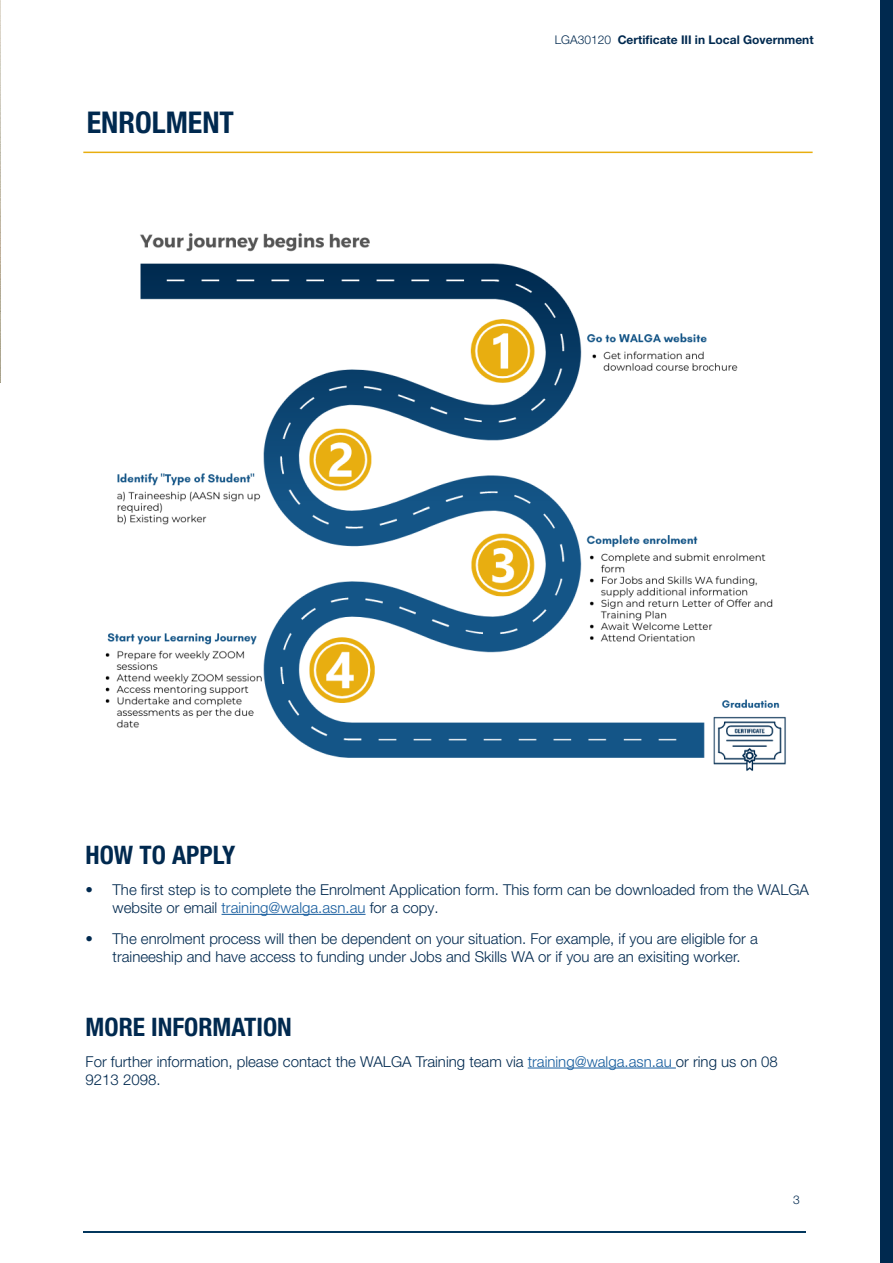
<style>
.page{position:relative;width:893px;height:1263px;background:#fff}
.page>*{position:absolute;margin:0;border:0;box-sizing:border-box;transform-origin:0 0}
.Main_Heading_Blue{font:700 condensed 30px "Helvetica Neue LT Pro";color:#00294f}
.BODY{font:700 condensed 25.5px "Helvetica Neue LT Pro";color:#00294f}
.BODY-2{font:300 15px/18px "Helvetica Neue LT Pro";color:#00294f}
.Main_Heading{font:700 12px "Helvetica Neue LT Pro";color:#00294f}
.t1{font:300 12px "Helvetica Neue LT Pro";color:#00294f}
.s1{font-weight:300}
.s2{color:#175d9e}
</style>
<div class="page">
<hr style="left:222px;top:914px;width:144px;height:1px;background:#175d9e">
<hr style="left:528px;top:1067px;width:148px;height:1px;background:#175d9e">
<div style="left:881px;top:0;width:12px;height:1263px;background:#00294f"></div>
<hr style="left:83px;top:1231px;width:723px;height:1px;background:#03375d">
<img style="left:0;top:0;width:1px;height:383px">
<hr style="left:83px;top:152px;width:730px;height:1px;background:#e8ae0f">
<img style="left:105px;top:233px;width:681px;height:538px">
<p class="Main_Heading_Blue" style="left:87px;top:105px;width:149px">ENROLMENT</p>
<p class="Main_Heading" style="left:555px;top:33px;width:260px"><span class="s1">LGA30120</span> Certificate III in Local Government</p>
<p class="BODY" style="left:86px;top:839px;width:151px">HOW TO APPLY</p>
<p class="BODY-2" style="left:113px;top:880px;width:698px;text-indent:-27px">• The first step is to complete the Enrolment Application form. This form can be downloaded from the WALGA website or email <span class="s2">training@walga.asn.au</span> for a copy.</p>
<p class="BODY-2" style="left:113px;top:929px;width:647px;text-indent:-27px">• The enrolment process will then be dependent on your situation. For example, if you are eligible for a traineeship and have access to funding under Jobs and Skills WA or if you are an exisiting worker.</p>
<p class="BODY" style="left:86px;top:1011px;width:208px">MORE INFORMATION</p>
<p class="BODY-2" style="left:86px;top:1052px;width:694px">For further information, please contact the WALGA Training team via <span class="s2">training@walga.asn.au</span> or ring us on 08<br>9213 2098.</p>
<p class="t1" style="left:793px;top:1193px;width:8px">3</p>
</div>
